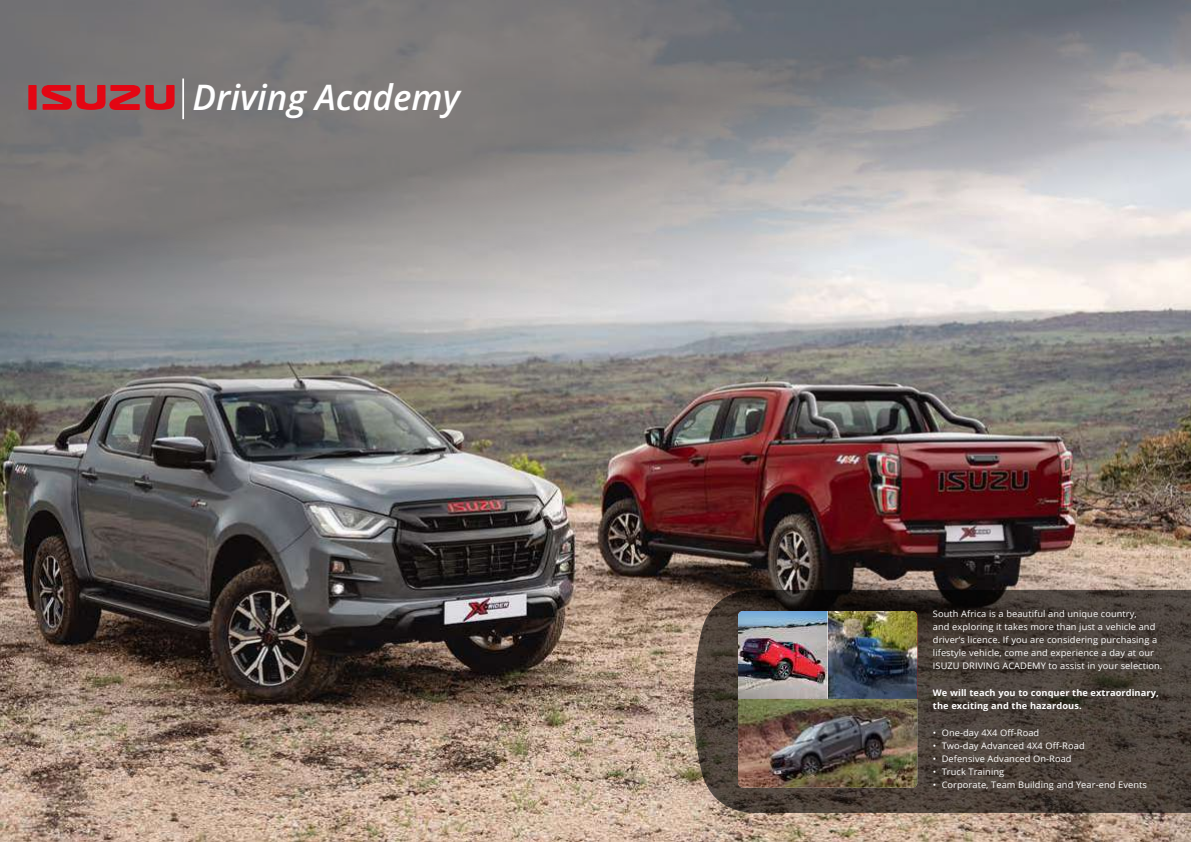
<style>
.page{position:relative;width:1191px;height:842px;background:#fff}
.page>*{position:absolute;margin:0;border:0;box-sizing:border-box;transform-origin:0 0}
.t1{font:italic 600 35.1px "Open Sans";color:#fff}
.t2{font:9px/13px "Open Sans";letter-spacing:.01em;color:#fff}
.t3{font:700 9px/13px "Open Sans";letter-spacing:.01em;color:#fff}
</style>
<div class="page">
<img style="left:0;top:580px;width:1191px;height:262px">
<img style="left:0;top:0;width:1191px;height:580px">
<svg style="left:693px;top:585px;width:498px;height:232px"></svg>
<img style="left:827px;top:611px;width:90px;height:88px">
<img style="left:738px;top:611px;width:89px;height:88px">
<img style="left:738px;top:699px;width:179px;height:89px">
<hr style="left:182px;top:79px;width:2px;height:40px;background:#fff">
<div style="left:28px;top:85px;width:9px;height:25px;background:#e30613"></div>
<svg style="left:41px;top:85px;width:134px;height:25px"></svg>
<h1 class="t1" style="left:193px;top:73px;width:269px">Driving Academy</h1>
<p class="t2" style="left:933px;top:607px;width:231px">South Africa is a beautiful and unique country,<br>and exploring it takes more than just a vehicle and driver’s licence. If you are considering purchasing a lifestyle vehicle, come and experience a day at our ISUZU DRIVING ACADEMY to assist in your selection.</p>
<p class="t3" style="left:933px;top:686px;width:227px">We will teach you to conquer the extraordinary, the exciting and the hazardous.</p>
<p class="t2" style="left:933px;top:726px;width:108px">• One-day 4X4 Off-Road</p>
<p class="t2" style="left:933px;top:739px;width:153px">• Two-day Advanced 4X4 Off-Road</p>
<p class="t2" style="left:933px;top:752px;width:140px">• Defensive Advanced On-Road</p>
<p class="t2" style="left:933px;top:765px;width:73px">• Truck Training</p>
<p class="t2" style="left:933px;top:778px;width:215px">• Corporate, Team Building and Year-end Events</p>
</div>
